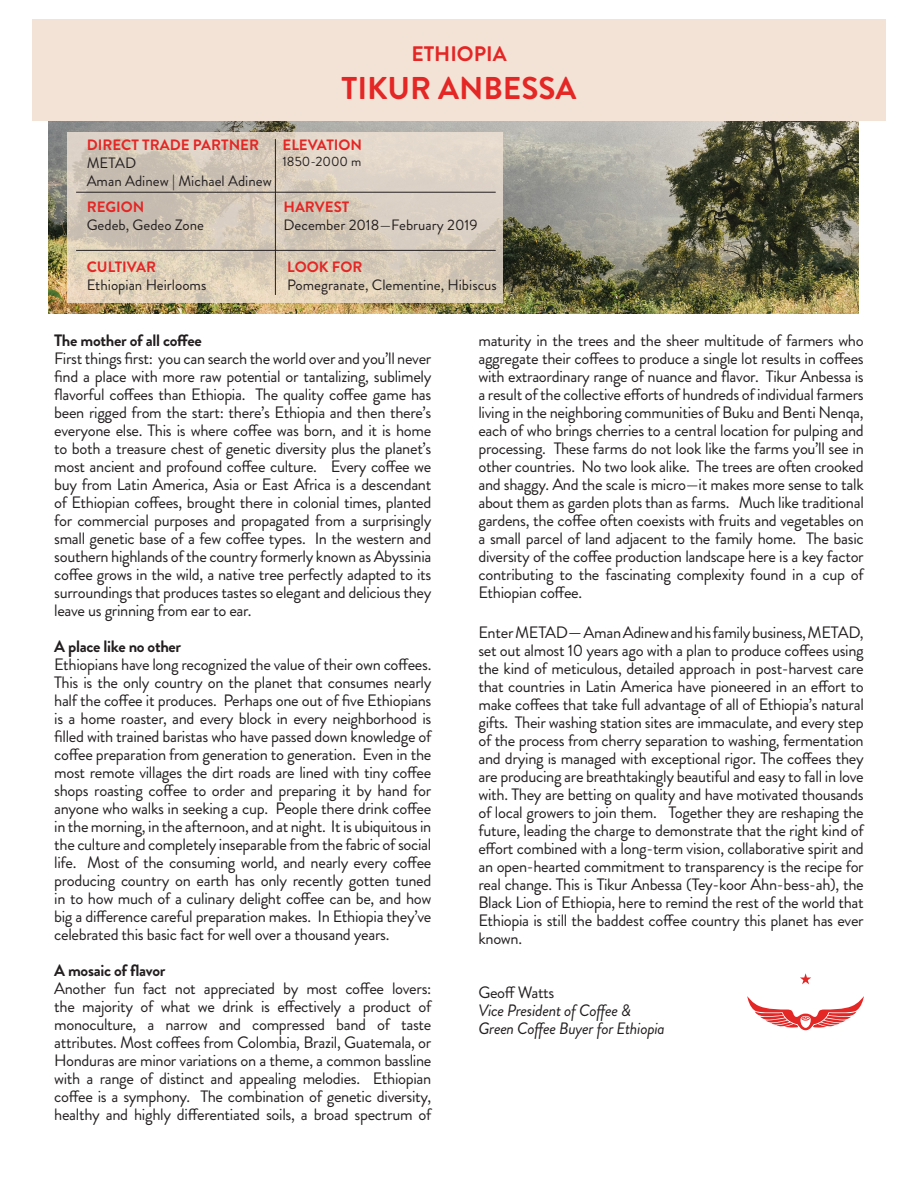
<style>
.page{position:relative;width:918px;height:1188px;background:#fff}
.page>*{position:absolute;margin:0;border:0;box-sizing:border-box;transform-origin:0 0}
.t1{font:700 31.5px "Brandon Grotesque";color:#e42625}
.t2{font:700 21px "Brandon Grotesque";color:#e42625}
.t3{font:16.5px/18px "Brandon Grotesque";letter-spacing:-.02em;color:#231f20;text-align:justify}
.t4{font:700 16.5px "Brandon Grotesque";letter-spacing:-.02em;color:#231f20}
.t5{font:italic 16.5px "Brandon Grotesque";letter-spacing:-.02em;color:#231f20}
.t6{font:15px "Brandon Grotesque";color:#231f20}
.t7{font:700 15px "Brandon Grotesque";color:#e42625}
.t8{font:13.5px "Brandon Grotesque";color:#231f20}
.s1{font-size:18px}
</style>
<div class="page">
<img style="left:49px;top:121px;width:810px;height:193px">
<div style="left:32px;top:19px;width:854px;height:102px;background:#f3e3d6"></div>
<svg style="left:747px;top:973px;width:117px;height:57px"></svg>
<svg style="left:68px;top:132px;width:435px;height:170px;background:#d7ccbb"></svg>
<hr style="left:275px;top:139px;width:1px;height:156px;background:#231f20">
<hr style="left:76px;top:192px;width:420px;height:1px;background:#231f20">
<hr style="left:76px;top:250px;width:420px;height:1px;background:#231f20">
<p class="t7" style="left:87px;top:134px;width:174px">DIRECT TRADE PARTNER</p>
<p class="t6" style="left:87px;top:152px;width:51px">METAD</p>
<p class="t6" style="left:87px;top:170px;width:187px">Aman Adinew | Michael Adinew</p>
<p class="t7" style="left:87px;top:196px;width:59px">REGION</p>
<p class="t6" style="left:87px;top:214px;width:119px">Gedeb, Gedeo Zone</p>
<p class="t7" style="left:87px;top:257px;width:71px">CULTIVAR</p>
<p class="t6" style="left:87px;top:275px;width:121px">Ethiopian Heirlooms</p>
<p class="t2" style="left:411px;top:39px;width:97px">ETHIOPIA</p>
<p class="t1" style="left:342px;top:66px;width:236px">TIKUR ANBESSA</p>
<p class="t7" style="left:283px;top:134px;width:81px">ELEVATION</p>
<p class="t8" style="left:283px;top:152px;width:80px">1850-2000 m</p>
<p class="t7" style="left:284px;top:196px;width:67px">HARVEST</p>
<p class="t6" style="left:284px;top:214px;width:196px">December 2018—February 2019</p>
<p class="t7" style="left:287px;top:257px;width:77px">LOOK FOR</p>
<p class="t6" style="left:287px;top:275px;width:211px">Pomegranate, Clementine, Hibiscus</p>
<p class="t4" style="left:54px;top:329px;width:149px">The mother of all coffee</p>
<p class="t3" style="left:54px;top:350px;width:379px">First things first: you can search the world over and you’ll never find a place with more raw potential or tantalizing, sublimely flavorful coffees than Ethiopia. The quality coffee game has been rigged from the start: there’s Ethiopia and then there’s everyone else. This is where coffee was born, and it is home to both a treasure chest of genetic diversity plus the planet’s most ancient and profound coffee culture. Every coffee we buy from Latin America, Asia or East Africa is a descendant of Ethiopian coffees, brought there in colonial times, planted for commercial purposes and propagated from a surprisingly small genetic base of a few coffee types. In the western and southern highlands of the country formerly known as Abyssinia coffee grows in the wild, a native tree perfectly adapted to its surroundings that produces tastes so elegant and delicious they leave us grinning from ear to ear.</p>
<p class="t4" style="left:54px;top:635px;width:129px">A place like no other</p>
<p class="t3" style="left:54px;top:656px;width:379px">Ethiopians have long recognized the value of their own coffees.<br>This is the only country on the planet that consumes nearly half the coffee it produces. Perhaps one out of five Ethiopians is a home roaster, and every block in every neighborhood is filled with trained baristas who have passed down knowledge of coffee preparation from generation to generation. Even in the most remote villages the dirt roads are lined with tiny coffee shops roasting coffee to order and preparing it by hand for anyone who walks in seeking a cup. People there drink coffee in the morning, in the afternoon, and at night. It is ubiquitous in the culture and completely inseparable from the fabric of social life. Most of the consuming world, and nearly every coffee producing country on earth has only recently gotten tuned in to how much of a culinary delight coffee can be, and how big a difference careful preparation makes. In Ethiopia they’ve celebrated this basic fact for well over a thousand years.</p>
<p class="t4" style="left:54px;top:959px;width:113px">A mosaic of flavor</p>
<p class="t3" style="left:54px;top:980px;width:379px">Another fun fact not appreciated by most coffee lovers: the majority of what we drink is effectively a product of monoculture, a narrow and compressed band of taste attributes. Most coffees from Colombia, Brazil, Guatemala, or Honduras are minor variations on a theme, a common bassline with a range of distinct and appealing melodies. Ethiopian coffee is a symphony. The combination of genetic diversity, healthy and highly differentiated soils, a broad spectrum of</p>
<p class="t3" style="left:478px;top:332px;width:387px">maturity in the trees and the sheer multitude of farmers who aggregate their coffees to produce a single lot results in coffees with extraordinary range of nuance and flavor. Tikur Anbessa is a result of the collective efforts of hundreds of individual farmers living in the neighboring communities of Buku and Benti Nenqa, each of who brings cherries to a central location for pulping and processing. These farms do not look like the farms you’ll see in other countries. No two look alike. The trees are often crooked and shaggy. And the scale is micro—it makes more sense to talk about them as garden plots than as farms. Much like traditional gardens, the coffee often coexists with fruits and vegetables on a small parcel of land adjacent to the family home. The basic diversity of the coffee production landscape here is a key factor contributing to the fascinating complexity found in a cup of Ethiopian coffee.</p>
<p class="t3" style="left:478px;top:623px;width:387px">Enter METAD<span class="s1">—</span> Aman Adinew and his family business, METAD, set out almost 10 years ago with a plan to produce coffees using the kind of meticulous, detailed approach in post-harvest care that countries in Latin America have pioneered in an effort to make coffees that take full advantage of all of Ethiopia’s natural gifts. Their washing station sites are immaculate, and every step of the process from cherry separation to washing, fermentation and drying is managed with exceptional rigor. The coffees they are producing are breathtakingly beautiful and easy to fall in love with. They are betting on quality and have motivated thousands of local growers to join them. Together they are reshaping the future, leading the charge to demonstrate that the right kind of effort combined with a long-term vision, collaborative spirit and an open-hearted commitment to transparency is the recipe for real change. This is Tikur Anbessa (Tey-koor Ahn-bess-ah), the Black Lion of Ethiopia, here to remind the rest of the world that Ethiopia is still the baddest coffee country this planet has ever known.</p>
<p class="t3" style="left:478px;top:983px;width:78px">Geoff Watts</p>
<p class="t5" style="left:478px;top:999px;width:154px">Vice President of Coffee &amp;</p>
<p class="t5" style="left:478px;top:1017px;width:188px">Green Coffee Buyer for Ethiopia</p>
</div>
